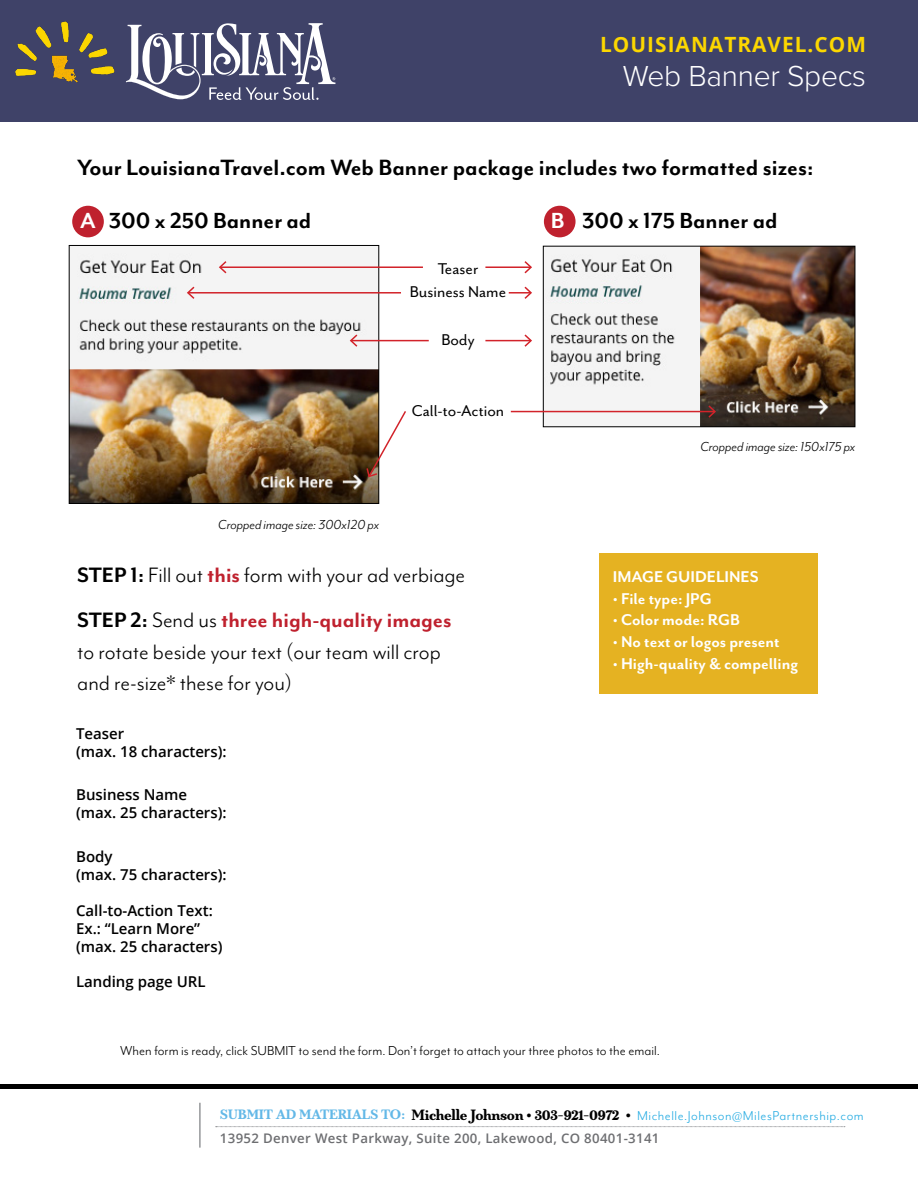
<style>
.page{position:relative;width:918px;height:1188px;background:#fff}
.page>*{position:absolute;margin:0;border:0;box-sizing:border-box;transform-origin:0 0}
.t1{font:300 30px "Proxima Nova";letter-spacing:-.01em;color:#fff}
.t2{font:700 25.5px "Mr Eaves Mod OT";color:#000}
.t3{font:700 25.2px "Mr Eaves Mod OT";color:#000}
.t4{font:24px/45px "Mr Eaves Mod OT";color:#000}
.t5{font:700 21px "Open Sans";letter-spacing:.05em;color:#fcd700}
.t6{font:700 18px "Mr Eaves San OT";color:#fff}
.t7{font:18px/22.5px "Mr Eaves San OT";color:#000;text-align:center}
.t8{font:600 15px/18px "Open Sans";color:#000}
.t9{font:15px "Mr Eaves Mod OT";color:#000}
.t10{font:italic 15px "Mr Eaves Mod OT";color:#000}
.t11{font:14.85px "Mr Eaves Mod OT";letter-spacing:.035em;color:#24abe2}
.t12{font:600 13.2px "Open Sans";letter-spacing:.025em;color:#6d6e71}
.s1{color:#fff}
.s2{font-weight:700}
.s3{font-weight:700;color:#bf212e}
.s4{font-family:"Marcia";font-weight:700;font-size:13.5px;color:#63b8e7}
.s5{font-family:"Marcia";font-weight:700;color:#000}
</style>
<div class="page">
<hr style="left:0;top:1085px;width:918px;height:4px;background:#000">
<hr style="left:199px;top:1103px;width:2px;height:45px;background:#939598">
<svg style="left:216px;top:1126px;width:629px;height:1px"></svg>
<img style="left:545px;top:248px;width:308px;height:177px">
<div style="left:543px;top:246px;width:312px;height:181px;border:1px solid #000"></div>
<img style="left:71px;top:247px;width:306px;height:255px">
<div style="left:69px;top:245px;width:310px;height:259px;border:1px solid #000"></div>
<div style="left:0;top:0;width:918px;height:122px;background:#3f4268"></div>
<img style="left:15px;top:21px;width:100px;height:62px">
<svg style="left:126px;top:23px;width:209px;height:77px"></svg>
<div style="left:544px;top:206px;width:32px;height:31px;background:#bf212e;border-radius:50%"></div>
<div style="left:72px;top:206px;width:32px;height:31px;background:#bf212e;border-radius:50%"></div>
<hr style="left:220px;top:266px;width:203px;height:2px;background:#d2232a">
<svg style="left:218px;top:260px;width:10px;height:15px"></svg>
<hr style="left:485px;top:266px;width:46px;height:2px;background:#d2232a">
<svg style="left:523px;top:261px;width:9px;height:13px"></svg>
<hr style="left:485px;top:340px;width:46px;height:1px;background:#d2232a">
<svg style="left:523px;top:334px;width:9px;height:13px"></svg>
<hr style="left:511px;top:411px;width:204px;height:1px;background:#d2232a">
<svg style="left:707px;top:404px;width:10px;height:15px"></svg>
<hr style="left:509px;top:292px;width:22px;height:2px;background:#d2232a">
<svg style="left:523px;top:286px;width:9px;height:13px"></svg>
<hr style="left:351px;top:340px;width:78px;height:1px;background:#d2232a">
<svg style="left:349px;top:333px;width:10px;height:15px"></svg>
<svg style="left:365px;top:409px;width:41px;height:69px"></svg>
<hr style="left:188px;top:292px;width:213px;height:2px;background:#d2232a">
<svg style="left:186px;top:285px;width:10px;height:15px"></svg>
<div style="left:599px;top:554px;width:219px;height:140px;background:#e5b222"></div>
<h3 class="t5" style="left:600px;top:29px;width:267px">LOUISIANATRAVEL.COM</h3>
<h1 class="t1" style="left:623px;top:54px;width:245px">Web Banner Specs</h1>
<h2 class="t2" style="left:77px;top:153px;width:738px">Your LouisianaTravel.com Web Banner package includes two formatted sizes:</h2>
<h3 class="t3" style="left:80px;top:206px;width:233px"><span class="s1">A</span> 300 x 250 Banner ad</h3>
<h3 class="t3" style="left:551px;top:206px;width:228px"><span class="s1">B</span> 300 x 175 Banner ad</h3>
<p class="t7" style="left:410px;top:258px;width:98px">Teaser<br>Business Name</p>
<p class="t7" style="left:441px;top:328px;width:35px">Body</p>
<p class="t7" style="left:412px;top:400px;width:94px">Call-to-Action</p>
<p class="t10" style="left:218px;top:517px;width:162px">Cropped image size: 300x120 px</p>
<h3 class="t4" style="left:77px;top:553px;width:389px"><span class="s2">STEP 1:</span> Fill out <span class="s3">this</span> form with your ad verbiage<br><span class="s2">STEP 2:</span> Send us <span class="s3">three high-quality images</span></h3>
<h3 class="t4" style="left:77px;top:636px;width:365px;line-height:31.5px">to rotate beside your text (our team will crop and re-size* these for you)</h3>
<p class="t8" style="left:76px;top:725px;width:152px">Teaser<br>(max. 18 characters):</p>
<p class="t8" style="left:76px;top:786px;width:152px">Business Name (max. 25 characters):</p>
<p class="t8" style="left:76px;top:847px;width:152px">Body<br>(max. 75 characters):</p>
<p class="t8" style="left:76px;top:901px;width:148px">Call-to-Action Text:<br>Ex.: “Learn More” (max. 25 characters)</p>
<p class="t8" style="left:76px;top:972px;width:131px">Landing page URL</p>
<p class="t10" style="left:700px;top:438px;width:156px">Cropped image size: 150x175 px</p>
<p class="t6" style="left:613px;top:567px;width:147px">IMAGE GUIDELINES</p>
<p class="t6" style="left:613px;top:589px;width:100px">• File type: JPG</p>
<p class="t6" style="left:613px;top:610px;width:129px">• Color mode: RGB</p>
<p class="t6" style="left:613px;top:632px;width:168px">• No text or logos present</p>
<p class="t6" style="left:613px;top:653px;width:187px">• High-quality &amp; compelling</p>
<p class="t9" style="left:120px;top:1042px;width:541px">When form is ready, click SUBMIT to send the form. Don’t forget to attach your three photos to the email.</p>
<p class="t11" style="left:220px;top:1107px;width:645px"><span class="s4">SUBMIT AD MATERIALS TO:</span> <span class="s5">Michelle Johnson • 303-921-0972 •</span> Michelle.Johnson@MilesPartnership.com</p>
<p class="t12" style="left:220px;top:1129px;width:441px">13952 Denver West Parkway, Suite 200, Lakewood, CO 80401-3141</p>
</div>
